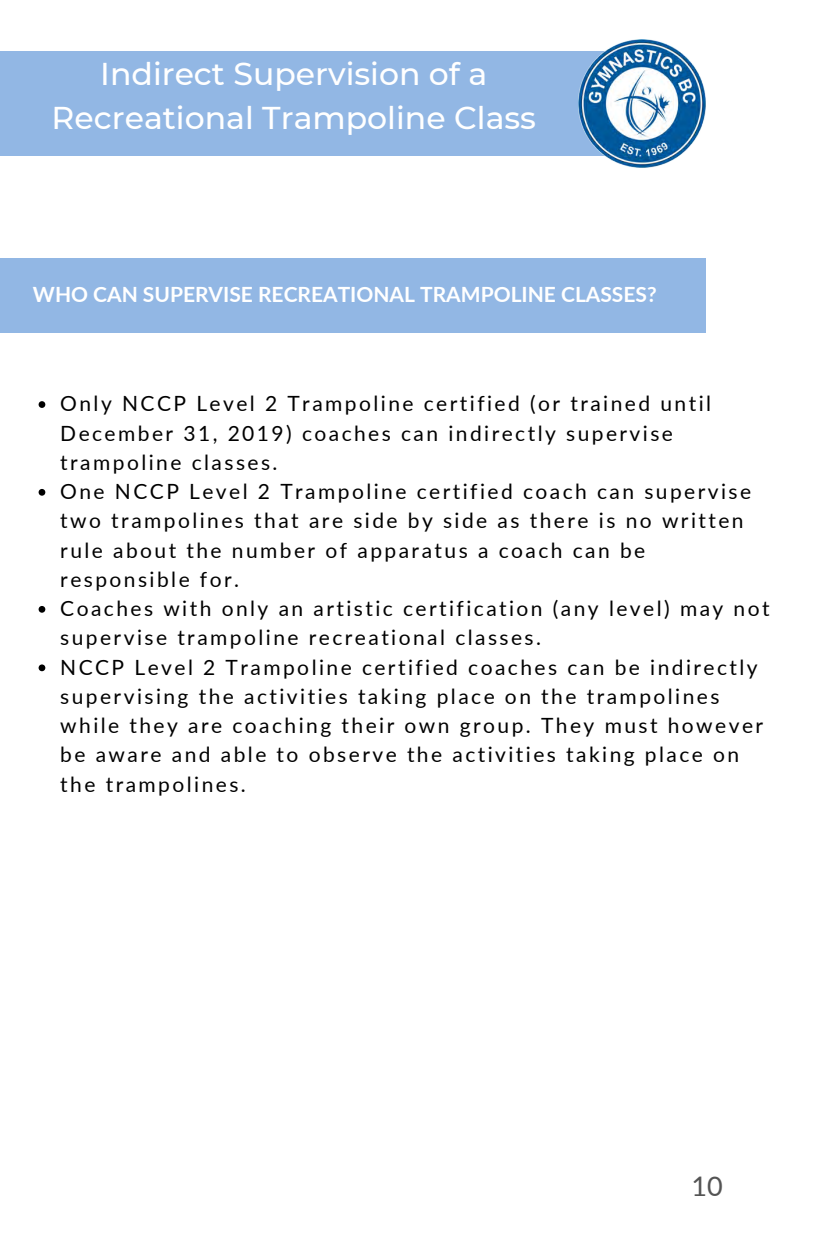
<style>
.page{position:relative;width:827px;height:1240px;background:#fff}
.page>*{position:absolute;margin:0;border:0;box-sizing:border-box;transform-origin:0 0}
.t1{font:500 31.5px/43.8px "Montserrat";color:#fff;text-align:center}
.t2{font:27px "Lato";color:#545454}
.t3{font:21px/29.2px "Lato";letter-spacing:.115em;color:#000}
.t4{font:700 21px "Lato";color:#fff}
</style>
<div class="page">
<div style="left:0;top:258px;width:706px;height:74px;background:#92b7e4"></div>
<svg style="left:39px;top:401px;width:6px;height:7px"></svg>
<svg style="left:39px;top:489px;width:6px;height:7px"></svg>
<svg style="left:39px;top:606px;width:6px;height:7px"></svg>
<svg style="left:39px;top:664px;width:6px;height:7px"></svg>
<div style="left:0;top:51px;width:610px;height:105px;background:#92b7e4"></div>
<img style="left:578px;top:40px;width:128px;height:127px">
<h1 class="t1" style="left:52px;top:52px;width:486px">Indirect Supervision of a<br>Recreational Trampoline Class</h1>
<p class="t4" style="left:33px;top:279px;width:625px">WHO CAN SUPERVISE RECREATIONAL TRAMPOLINE CLASSES?</p>
<p class="t3" style="left:60px;top:388px;width:711px">Only NCCP Level 2 Trampoline certified (or trained until December 31, 2019) coaches can indirectly supervise trampoline classes.<br>One NCCP Level 2 Trampoline certified coach can supervise two trampolines that are side by side as there is no written rule about the number of apparatus a coach can be responsible for.<br>Coaches with only an artistic certification (any level) may not supervise trampoline recreational classes.<br>NCCP Level 2 Trampoline certified coaches can be indirectly supervising the activities taking place on the trampolines while they are coaching their own group. They must however be aware and able to observe the activities taking place on the trampolines.</p>
<p class="t2" style="left:691px;top:1167px;width:33px">10</p>
</div>
